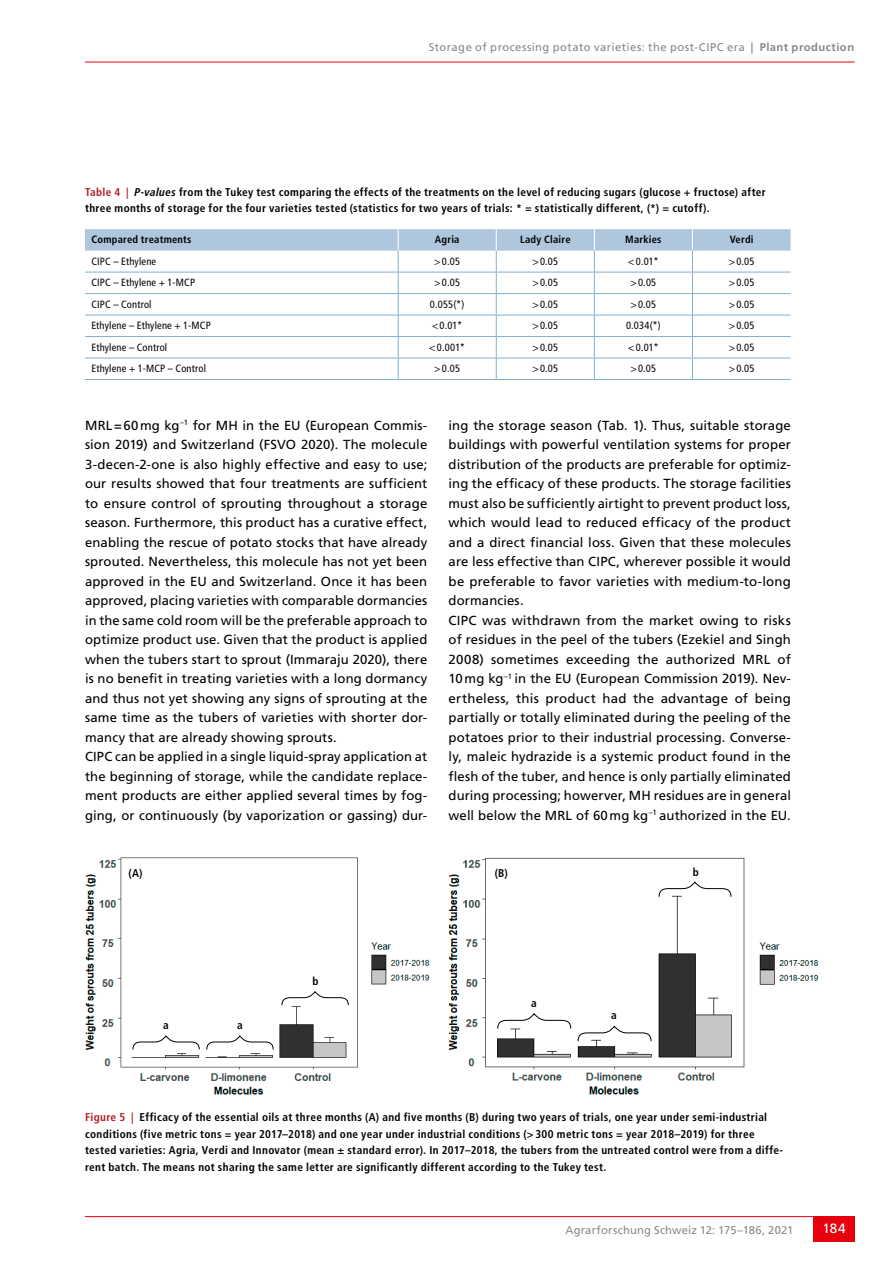
<style>
.page{position:relative;width:893px;height:1263px;background:#fff}
.page>*{position:absolute;margin:0;border:0;box-sizing:border-box;transform-origin:0 0}
.t1{font:13.5px "Frutiger LT Std";color:#fff}
.t2{font:13.2px/19.5px "Frutiger LT Std";letter-spacing:.01em;color:#000}
.t3{font:700 condensed 11.25px/16.5px "Frutiger LT Std";letter-spacing:.03em;color:#000}
.t4{font:11.25px "Frutiger LT Std";letter-spacing:.035em;color:#878988}
.t5{font:11.25px "Frutiger LT Std";letter-spacing:.015em;color:#878988}
.t6{font:condensed 10.5px "Frutiger LT Std";letter-spacing:.02em;color:#000}
.t7{font:700 condensed 10.5px "Frutiger LT Std";letter-spacing:.02em;color:#000}
.s1{font-weight:700}
.s2{color:#b21c27}
.s3{font-style:italic}
</style>
<div class="page">
<hr style="left:85px;top:62px;width:770px;height:1px;background:#e7000e">
<hr style="left:85px;top:1216px;width:770px;height:1px;background:#e7000e">
<div style="left:813px;top:1216px;width:42px;height:26px;background:#e7000e"></div>
<img style="left:85px;top:857px;width:345px;height:238px">
<svg style="left:85px;top:229px;width:705px;height:150px"></svg>
<hr style="left:85px;top:379px;width:313px;height:1px;background:#84adcc">
<hr style="left:398px;top:379px;width:98px;height:1px;background:#84adcc">
<hr style="left:496px;top:379px;width:98px;height:1px;background:#84adcc">
<hr style="left:594px;top:379px;width:98px;height:1px;background:#84adcc">
<hr style="left:692px;top:379px;width:98px;height:1px;background:#84adcc">
<svg style="left:132px;top:1036px;width:68px;height:14px"></svg>
<svg style="left:206px;top:1036px;width:68px;height:14px"></svg>
<svg style="left:281px;top:992px;width:68px;height:14px"></svg>
<img style="left:480px;top:857px;width:265px;height:213px">
<svg style="left:497px;top:1014px;width:155px;height:28px"></svg>
<svg style="left:658px;top:882px;width:74px;height:15px"></svg>
<img style="left:759px;top:942px;width:60px;height:43px">
<img style="left:448px;top:860px;width:32px;height:207px">
<img style="left:677px;top:1072px;width:38px;height:9px">
<img style="left:512px;top:1072px;width:131px;height:23px">
<p class="t4" style="left:429px;top:40px;width:427px">Storage of processing potato varieties: the post-CIPC era <span class="s1">| Plant production</span></p>
<p class="t3" style="left:85px;top:183px;width:682px"><span class="s2">Table 4 |</span> <span class="s3">P-values</span> from the Tukey test comparing the effects of the treatments on the level of reducing sugars (glucose + fructose) after three months of storage for the four varieties tested (statistics for two years of trials: * = statistically different, (*) = cutoff).</p>
<p class="t7" style="left:91px;top:233px;width:102px">Compared treatments</p>
<p class="t7" style="left:435px;top:233px;width:26px">Agria</p>
<p class="t7" style="left:520px;top:233px;width:52px">Lady Claire</p>
<p class="t7" style="left:625px;top:233px;width:38px">Markies</p>
<p class="t7" style="left:730px;top:233px;width:25px">Verdi</p>
<p class="t6" style="left:91px;top:255px;width:66px">CIPC – Ethylene</p>
<p class="t6" style="left:434px;top:255px;width:27px">&gt;0.05</p>
<p class="t6" style="left:532px;top:255px;width:27px">&gt;0.05</p>
<p class="t6" style="left:628px;top:255px;width:32px">&lt;0.01*</p>
<p class="t6" style="left:729px;top:255px;width:27px">&gt;0.05</p>
<p class="t6" style="left:91px;top:277px;width:105px">CIPC – Ethylene + 1-MCP</p>
<p class="t6" style="left:434px;top:277px;width:27px">&gt;0.05</p>
<p class="t6" style="left:532px;top:277px;width:27px">&gt;0.05</p>
<p class="t6" style="left:630px;top:277px;width:27px">&gt;0.05</p>
<p class="t6" style="left:729px;top:277px;width:27px">&gt;0.05</p>
<p class="t6" style="left:91px;top:298px;width:62px">CIPC – Control</p>
<p class="t6" style="left:430px;top:298px;width:36px">0.055(*)</p>
<p class="t6" style="left:532px;top:298px;width:27px">&gt;0.05</p>
<p class="t6" style="left:630px;top:298px;width:27px">&gt;0.05</p>
<p class="t6" style="left:729px;top:298px;width:27px">&gt;0.05</p>
<p class="t6" style="left:91px;top:320px;width:121px">Ethylene – Ethylene + 1-MCP</p>
<p class="t6" style="left:432px;top:320px;width:32px">&lt;0.01*</p>
<p class="t6" style="left:532px;top:320px;width:27px">&gt;0.05</p>
<p class="t6" style="left:626px;top:320px;width:36px">0.034(*)</p>
<p class="t6" style="left:729px;top:320px;width:27px">&gt;0.05</p>
<p class="t6" style="left:91px;top:341px;width:77px">Ethylene – Control</p>
<p class="t6" style="left:429px;top:341px;width:37px">&lt;0.001*</p>
<p class="t6" style="left:532px;top:341px;width:27px">&gt;0.05</p>
<p class="t6" style="left:628px;top:341px;width:32px">&lt;0.01*</p>
<p class="t6" style="left:729px;top:341px;width:27px">&gt;0.05</p>
<p class="t6" style="left:91px;top:362px;width:116px">Ethylene + 1-MCP – Control</p>
<p class="t6" style="left:434px;top:362px;width:27px">&gt;0.05</p>
<p class="t6" style="left:532px;top:362px;width:27px">&gt;0.05</p>
<p class="t6" style="left:630px;top:362px;width:27px">&gt;0.05</p>
<p class="t6" style="left:729px;top:362px;width:27px">&gt;0.05</p>
<p class="t2" style="left:85px;top:415px;width:344px">MRL=60mg kg<sup>–1</sup> for MH in the EU (European Commis&shy;sion 2019) and Switzerland (FSVO 2020). The molecule 3-decen-2-one is also highly effective and easy to use; our results showed that four treatments are sufficient to ensure control of sprouting throughout a storage season. Furthermore, this product has a curative effect, enabling the rescue of potato stocks that have already sprouted. Nevertheless, this molecule has not yet been approved in the EU and Switzerland. Once it has been approved, placing varieties with comparable dormancies in the same cold room will be the preferable approach to optimize product use. Given that the product is applied when the tubers start to sprout (Immaraju 2020), there is no benefit in treating varieties with a long dormancy and thus not yet showing any signs of sprouting at the same time as the tubers of varieties with shorter dor&shy;mancy that are already showing sprouts.<br>CIPC can be applied in a single liquid-spray application at the beginning of storage, while the candidate replace&shy;ment products are either applied several times by fog&shy;ging, or continuously (by vaporization or gassing) dur-</p>
<p class="t2" style="left:449px;top:415px;width:344px">ing the storage season (Tab. 1). Thus, suitable storage buildings with powerful ventilation systems for proper distribution of the products are preferable for optimiz&shy;ing the efficacy of these products. The storage facilities must also be sufficiently airtight to prevent product loss, which would lead to reduced efficacy of the product and a direct financial loss. Given that these molecules are less effective than CIPC, wherever possible it would be preferable to favor varieties with medium-to-long dormancies.<br>CIPC was withdrawn from the market owing to risks of residues in the peel of the tubers (Ezekiel and Singh 2008) sometimes exceeding the authorized MRL of 10mg kg<sup>–1</sup> in the EU (European Commission 2019). Nev&shy;ertheless, this product had the advantage of being partially or totally eliminated during the peeling of the potatoes prior to their industrial processing. Converse&shy;ly, maleic hydrazide is a systemic product found in the flesh of the tuber, and hence is only partially eliminated during processing; howerver, MH residues are in general well below the MRL of 60mg kg<sup>–1</sup> authorized in the EU.</p>
<p class="t3" style="left:129px;top:865px;width:15px">(A)</p>
<p class="t3" style="left:163px;top:1017px;width:7px">a</p>
<p class="t3" style="left:237px;top:1017px;width:7px">a</p>
<p class="t3" style="left:312px;top:972px;width:8px">b</p>
<p class="t3" style="left:495px;top:865px;width:15px">(B)</p>
<p class="t3" style="left:693px;top:864px;width:8px">b</p>
<p class="t3" style="left:531px;top:994px;width:7px">a</p>
<p class="t3" style="left:611px;top:1007px;width:7px">a</p>
<p class="t3" style="left:85px;top:1109px;width:699px"><span class="s2">Figure 5 |</span> Efficacy of the essential oils at three months (A) and five months (B) during two years of trials, one year under semi-industrial conditions (five metric tons = year 2017–2018) and one year under industrial conditions (&gt;300 metric tons = year 2018–2019) for three tested varieties: Agria, Verdi and Innovator (mean ± standard error). In 2017–2018, the tubers from the untreated control were from a diffe&shy;rent batch. The means not sharing the same letter are significantly different according to the Tukey test.</p>
<p class="t5" style="left:565px;top:1223px;width:229px">Agrarforschung Schweiz 12: 175–186, 2021</p>
<p class="t1" style="left:822px;top:1221px;width:25px">184</p>
</div>
